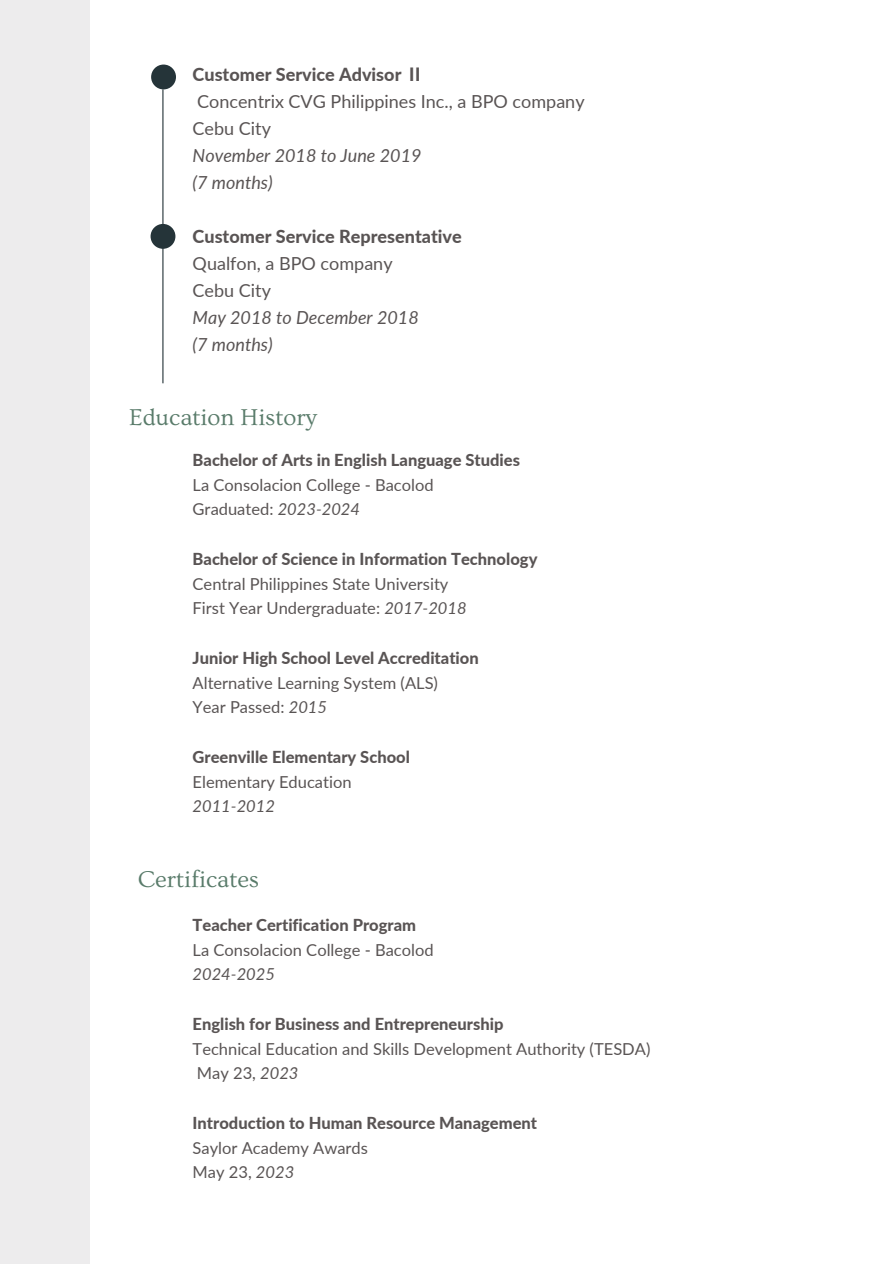
<style>
.page{position:relative;width:894px;height:1264px;background:#fff}
.page>*{position:absolute;margin:0;border:0;box-sizing:border-box;transform-origin:0 0}
.t1{font:24px "Ovo";color:#597b6a}
.t2{font:18px "Lato";color:#595454}
.t3{font:italic 18px "Lato";color:#595454}
.t4{font:800 18px "Lato";color:#595454}
.t5{font:16.5px "Lato";color:#595454}
.t6{font:800 16.5px "Lato";color:#595454}
.t7{font:italic 16.5px "Lato";color:#595454}
.s1{font-family:"Noto Sans CJ Ksc";font-weight:700}
.s2{font-style:italic}
</style>
<div class="page">
<div style="left:0;top:0;width:90px;height:1263px;background:#edeced"></div>
<hr style="left:162px;top:89px;width:1px;height:294px;background:#253439">
<svg style="left:151px;top:65px;width:25px;height:24px"></svg>
<svg style="left:150px;top:224px;width:25px;height:25px"></svg>
<p class="t4" style="left:192px;top:63px;width:232px">Customer Service Advisor <span class="s1">Ⅱ</span></p>
<p class="t2" style="left:197px;top:90px;width:389px">Concentrix CVG Philippines Inc., a BPO company</p>
<p class="t2" style="left:192px;top:117px;width:80px">Cebu City</p>
<p class="t3" style="left:192px;top:144px;width:230px">November 2018 to June 2019</p>
<p class="t3" style="left:192px;top:171px;width:82px">(7 months)</p>
<p class="t4" style="left:192px;top:225px;width:270px">Customer Service Representative</p>
<p class="t2" style="left:192px;top:252px;width:201px">Qualfon, a BPO company</p>
<p class="t2" style="left:192px;top:279px;width:80px">Cebu City</p>
<p class="t3" style="left:192px;top:306px;width:228px">May 2018 to December 2018</p>
<p class="t3" style="left:192px;top:333px;width:82px">(7 months)</p>
<p class="t1" style="left:129px;top:404px;width:189px">Education History</p>
<p class="t6" style="left:192px;top:449px;width:329px">Bachelor of Arts in English Language Studies</p>
<p class="t5" style="left:192px;top:474px;width:242px">La Consolacion College - Bacolod</p>
<p class="t5" style="left:192px;top:499px;width:169px">Graduated: <span class="s2">2023-2024</span></p>
<p class="t6" style="left:192px;top:548px;width:346px">Bachelor of Science in Information Technology</p>
<h1 class="t5" style="left:192px;top:573px;width:257px">Central Philippines State University</h1>
<p class="t5" style="left:192px;top:598px;width:275px">First Year Undergraduate: <span class="s2">2017-2018</span></p>
<p class="t6" style="left:192px;top:647px;width:287px">Junior High School Level Accreditation</p>
<p class="t5" style="left:192px;top:672px;width:247px">Alternative Learning System (ALS)</p>
<p class="t5" style="left:192px;top:697px;width:136px">Year Passed: <span class="s2">2015</span></p>
<p class="t6" style="left:192px;top:746px;width:219px">Greenville Elementary School</p>
<p class="t5" style="left:192px;top:771px;width:160px">Elementary Education</p>
<p class="t7" style="left:192px;top:796px;width:84px">2011-2012</p>
<p class="t1" style="left:138px;top:866px;width:123px">Certificates</p>
<p class="t6" style="left:192px;top:914px;width:225px">Teacher Certification Program</p>
<p class="t5" style="left:192px;top:939px;width:242px">La Consolacion College - Bacolod</p>
<p class="t7" style="left:192px;top:964px;width:84px">2024-2025</p>
<h1 class="t6" style="left:192px;top:1013px;width:312px">English for Business and Entrepreneurship</h1>
<p class="t5" style="left:192px;top:1038px;width:459px">Technical Education and Skills Development Authority (TESDA)</p>
<p class="t5" style="left:197px;top:1063px;width:103px">May 23, <span class="s2">2023</span></p>
<p class="t6" style="left:192px;top:1112px;width:346px">Introduction to Human Resource Management</p>
<p class="t5" style="left:192px;top:1137px;width:177px">Saylor Academy Awards</p>
<p class="t5" style="left:192px;top:1162px;width:103px">May 23, <span class="s2">2023</span></p>
</div>
